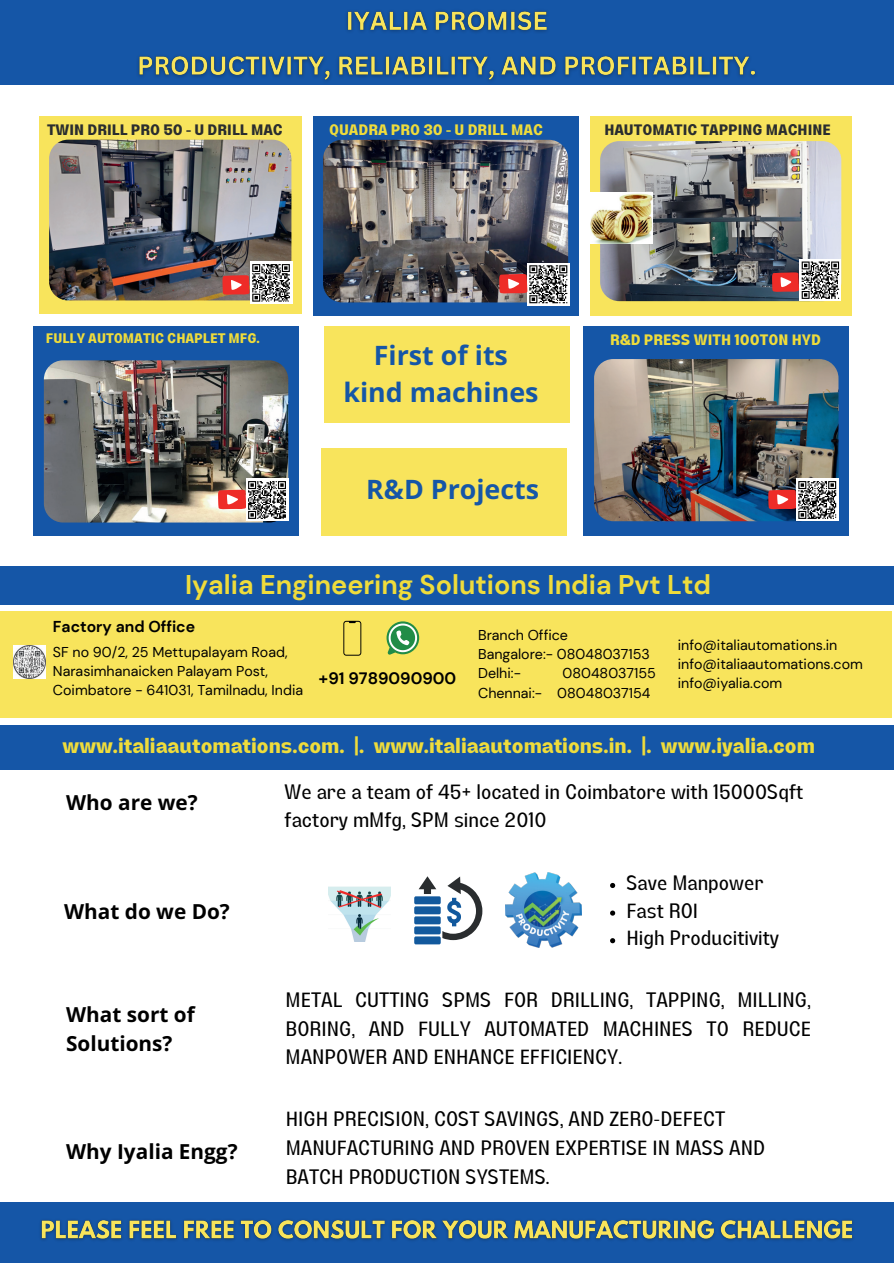
<style>
.page{position:relative;width:894px;height:1264px;background:#fff}
.page>*{position:absolute;margin:0;border:0;box-sizing:border-box;transform-origin:0 0}
.t1{font:700 27px "DM Sans";color:#efdc3b}
.t2{font:700 26.85px/37.2px "Open Sans Hebrew";color:#1556a7;text-align:center}
.t3{font:700 21px "Lazord";color:#efdc3b}
.t4{font:700 20.7px/28.7px "Open Sans Hebrew";color:#000}
.t5{font:20.4px/28.7px "Lazord";color:#000}
.t6{font:700 16.5px "DM Sans";color:#000}
.t7{font:700 15.75px "DM Sans";color:#000}
.t8{font:700 15px "Lazord";color:#2a2d2f}
.t9{font:700 15px "Lazord";color:#efdc3b}
.t10{font:14.25px/19.2px "DM Sans";color:#000}
.t11{font:700 13.8px "Lazord";color:#efdc3b}
</style>
<div class="page">
<div style="left:0;top:725px;width:893px;height:44px;background:#1556a7"></div>
<div style="left:34px;top:326px;width:264px;height:210px;background:#1556a7"></div>
<img style="left:44px;top:360px;width:244px;height:162px;border-radius:19px">
<div style="left:246px;top:479px;width:42px;height:42px;background:#fff"></div>
<svg style="left:218px;top:480px;width:68px;height:39px"></svg>
<div style="left:39px;top:116px;width:262px;height:198px;background:#f8e45c"></div>
<img style="left:49px;top:140px;width:242px;height:160px">
<div style="left:250px;top:262px;width:42px;height:42px;background:#fff"></div>
<svg style="left:222px;top:263px;width:68px;height:39px"></svg>
<svg style="left:414px;top:876px;width:68px;height:68px"></svg>
<img style="left:506px;top:872px;width:75px;height:75px">
<img style="left:328px;top:886px;width:62px;height:55px">
<svg style="left:610px;top:883px;width:5px;height:5px"></svg>
<svg style="left:610px;top:910px;width:5px;height:5px"></svg>
<svg style="left:610px;top:938px;width:5px;height:5px"></svg>
<div style="left:589px;top:116px;width:262px;height:200px;background:#f8e45c"></div>
<img style="left:600px;top:141px;width:241px;height:160px;border-radius:19px">
<div style="left:799px;top:259px;width:42px;height:42px;background:#fff"></div>
<svg style="left:771px;top:261px;width:69px;height:38px"></svg>
<img style="left:590px;top:193px;width:62px;height:50px">
<div style="left:583px;top:326px;width:265px;height:210px;background:#1556a7"></div>
<img style="left:594px;top:359px;width:244px;height:162px;border-radius:19px">
<div style="left:795px;top:479px;width:43px;height:42px;background:#fff"></div>
<svg style="left:768px;top:480px;width:69px;height:39px"></svg>
<div style="left:313px;top:116px;width:265px;height:200px;background:#1556a7"></div>
<img style="left:323px;top:140px;width:245px;height:162px">
<div style="left:527px;top:263px;width:42px;height:42px;background:#fff"></div>
<svg style="left:499px;top:265px;width:69px;height:39px"></svg>
<div style="left:0;top:0;width:893px;height:85px;background:#1556a7"></div>
<div style="left:325px;top:326px;width:245px;height:96px;background:#f8e45c"></div>
<div style="left:322px;top:448px;width:245px;height:88px;background:#f8e45c"></div>
<div style="left:0;top:1202px;width:893px;height:61px;background:#1556a7"></div>
<img style="left:40px;top:1220px;width:813px;height:21px">
<div style="left:0;top:611px;width:891px;height:107px;background:#f8e45c"></div>
<svg style="left:386px;top:621px;width:33px;height:34px"></svg>
<img style="left:13px;top:645px;width:33px;height:33px">
<div style="left:1px;top:566px;width:892px;height:39px;background:#1556a7"></div>
<svg style="left:343px;top:621px;width:18px;height:34px"></svg>
<img style="left:138px;top:11px;width:618px;height:70px">
<p class="t8" style="left:47px;top:119px;width:237px">TWIN DRILL PRO 50 - U DRILL MAC</p>
<p class="t9" style="left:329px;top:119px;width:215px">QUADRA PRO 30 - U DRILL MAC</p>
<p class="t8" style="left:604px;top:119px;width:228px">HAUTOMATIC TAPPING MACHINE</p>
<p class="t11" style="left:46px;top:328px;width:215px">FULLY AUTOMATIC CHAPLET MFG.</p>
<p class="t9" style="left:610px;top:329px;width:212px">R&amp;D PRESS WITH 100TON HYD</p>
<h2 class="t2" style="left:343px;top:338px;width:196px">First of its kind machines</h2>
<h2 class="t2" style="left:366px;top:472px;width:174px">R&amp;D Projects</h2>
<h1 class="t1" style="left:185px;top:568px;width:527px">Iyalia Engineering Solutions India Pvt Ltd</h1>
<p class="t7" style="left:53px;top:617px;width:144px">Factory and Office</p>
<p class="t10" style="left:53px;top:642px;width:251px">SF no 90/2, 25 Mettupalayam Road,<br>Narasimhanaicken Palayam Post,<br>Coimbatore - 641031, Tamilnadu, India</p>
<p class="t10" style="left:478px;top:625px;width:173px">Branch Office<br>Bangalore:- 08048037153<br>Delhi:-</p>
<p class="t10" style="left:677px;top:635px;width:186px">info@italiautomations.in info@italiaautomations.com info@iyalia.com</p>
<p class="t10" style="left:478px;top:663px;width:179px;text-indent:84px">08048037155<br>Chennai:- 08048037154</p>
<p class="t6" style="left:318px;top:668px;width:139px">+91 9789090900</p>
<p class="t3" style="left:63px;top:731px;width:753px">www.italiaautomations.com. |. www.italiaautomations.in. |. www.iyalia.com</p>
<p class="t4" style="left:66px;top:789px;width:133px">Who are we?</p>
<p class="t4" style="left:64px;top:898px;width:167px">What do we Do?</p>
<p class="t4" style="left:66px;top:1001px;width:130px">What sort of<br>Solutions?</p>
<p class="t4" style="left:66px;top:1138px;width:173px">Why Iyalia Engg?</p>
<p class="t5" style="left:284px;top:778px;width:520px">We are a team of 45+ located in Coimbatore with 15000Sqft factory mMfg, SPM since 2010</p>
<p class="t5" style="left:626px;top:870px;width:154px;line-height:27.6px">Save Manpower<br>Fast ROI<br>High Producitivity</p>
<p class="t5" style="left:285px;top:987px;width:526px;text-align:justify">METAL CUTTING SPMS FOR DRILLING, TAPPING, MILLING, BORING, AND FULLY AUTOMATED MACHINES TO REDUCE MANPOWER AND ENHANCE EFFICIENCY.</p>
<p class="t5" style="left:286px;top:1106px;width:481px">HIGH PRECISION, COST SAVINGS, AND ZERO-DEFECT<br>MANUFACTURING AND PROVEN EXPERTISE IN MASS AND<br>BATCH PRODUCTION SYSTEMS.</p>
</div>
